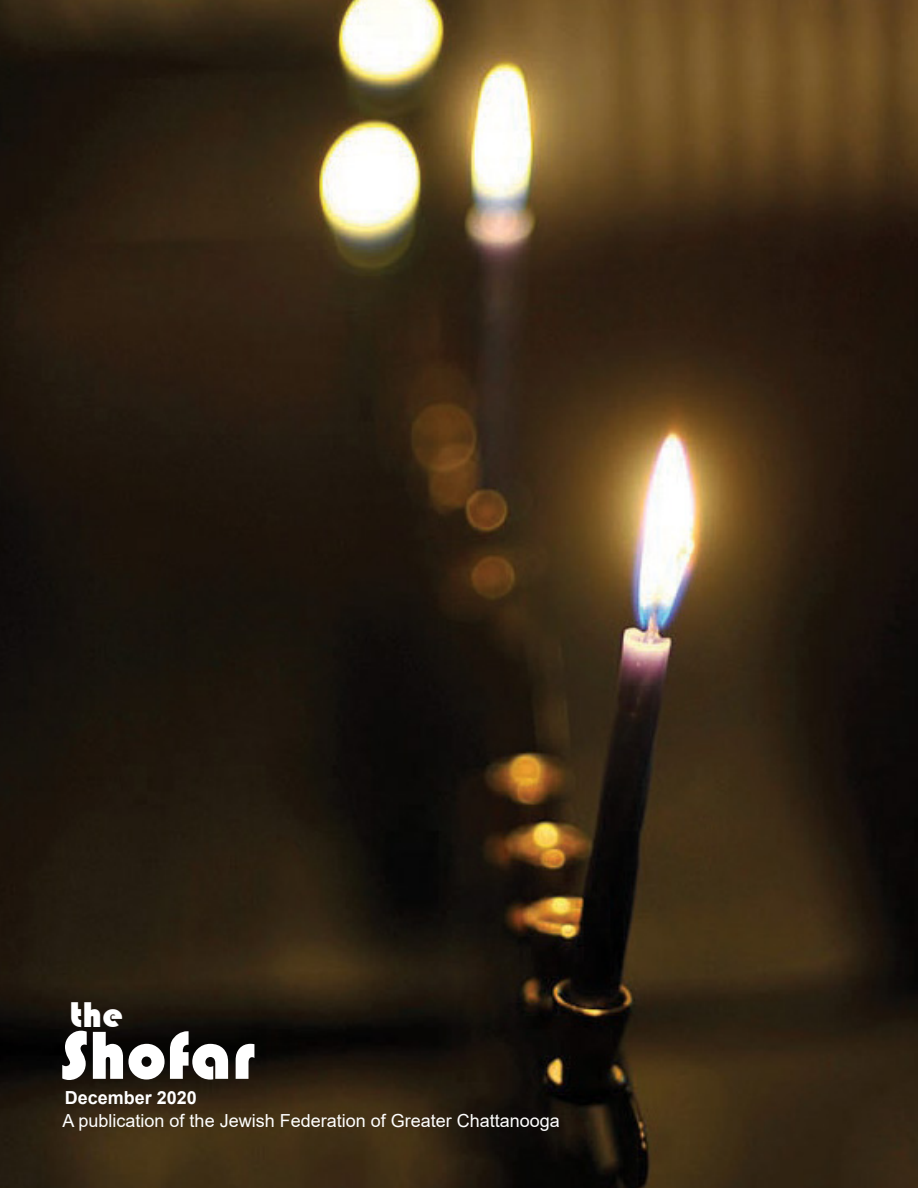
<style>
.page{position:relative;width:918px;height:1188px;background:#fff}
.page>*{position:absolute;margin:0;border:0;box-sizing:border-box;transform-origin:0 0}
.t1{font:70.5px "Bauhaus 93";color:#fff}
.t2{font:36.9px "Bauhaus 93";color:#fff}
.t3{font:18px "Arial";color:#fff}
.t4{font:700 18px "Arial";color:#fff}
</style>
<div class="page">
<img style="left:0;top:0;width:918px;height:1188px">
<h2 class="t2" style="left:70px;top:994px;width:54px">the</h2>
<h1 class="t1" style="left:60px;top:1015px;width:196px">Shofar</h1>
<p class="t4" style="left:65px;top:1085px;width:134px">December 2020</p>
<p class="t3" style="left:63px;top:1108px;width:499px">A publication of the Jewish Federation of Greater Chattanooga</p>
</div>
